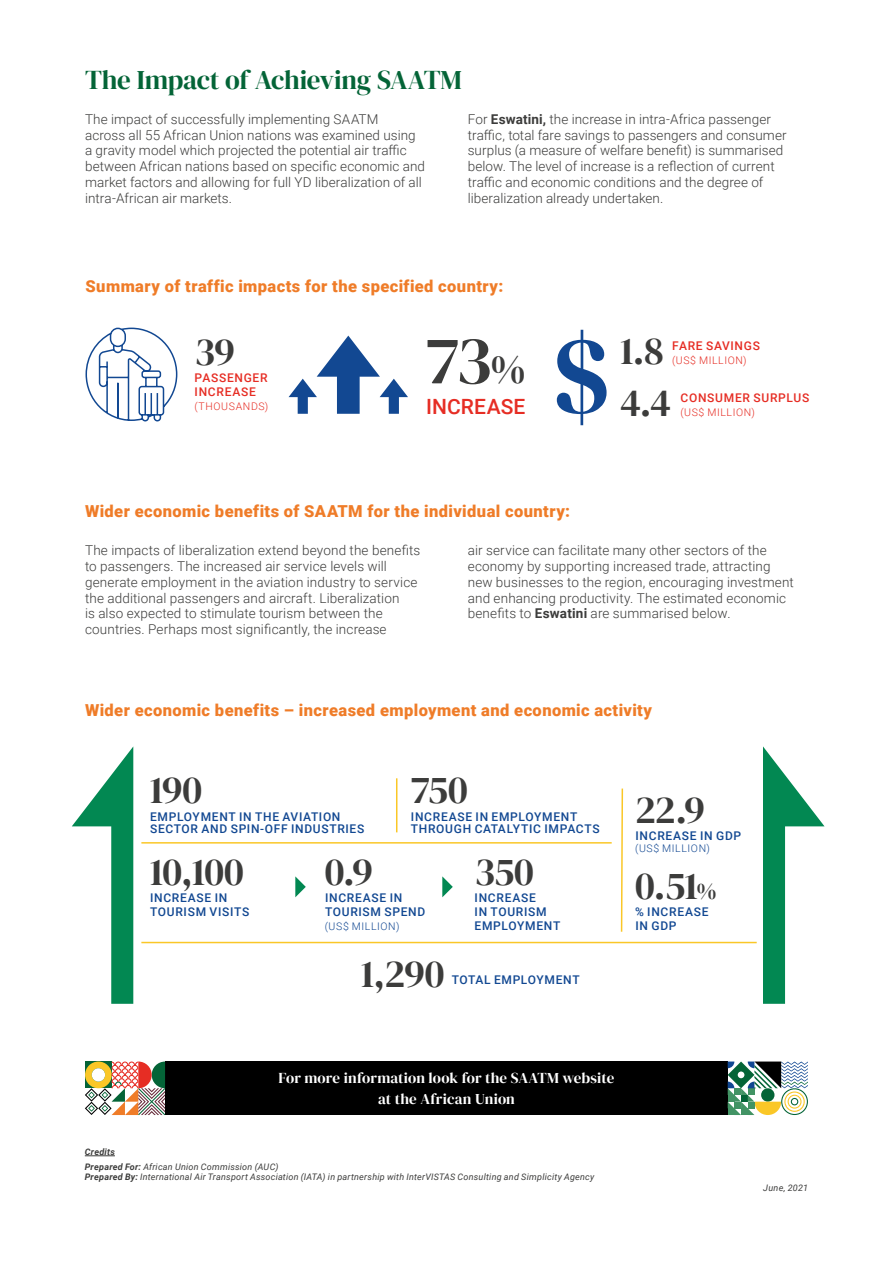
<style>
.page{position:relative;width:893px;height:1263px;background:#fff}
.page>*{position:absolute;margin:0;border:0;box-sizing:border-box;transform-origin:0 0}
.t1{font:68.25px "DM Serif Display";color:#3c3c3b}
.t2{font:39px "DM Serif Display";letter-spacing:-.025em;color:#3c3c3b}
.t3{font:27px "DM Serif Display";letter-spacing:-.015em;color:#046437}
.t4{font:500 21px "Roboto";letter-spacing:.005em;color:#e62d24}
.t5{font:900 16.5px "Roboto";letter-spacing:.025em;color:#ef7c28}
.t6{font:15px/21px "DM Serif Display";letter-spacing:.005em;color:#fff;text-align:center}
.t7{font:300 13.5px/15.8px "Roboto";letter-spacing:.01em;color:#3c3c3b}
.t8{font:500 12px/14.1px "Roboto";letter-spacing:.055em;color:#124892}
.t9{font:500 12px/14.1px "Roboto";letter-spacing:.06em;color:#e62d24}
.t10{font:300 10.5px "Roboto";letter-spacing:.06em;color:#e62d24}
.t11{font:300 10.5px "Roboto";letter-spacing:.06em;color:#124892}
.t12{font:italic 9px/14.7px "Roboto";letter-spacing:.025em;color:#3c3c3b}
.s1{font-weight:700}
.s2{font-size:42px}
.s3{font-size:24px}
</style>
<div class="page">
<svg style="left:289px;top:336px;width:119px;height:78px"></svg>
<svg style="left:85px;top:327px;width:93px;height:95px"></svg>
<svg style="left:557px;top:330px;width:50px;height:95px"></svg>
<svg style="left:72px;top:747px;width:61px;height:257px"></svg>
<svg style="left:763px;top:746px;width:61px;height:258px"></svg>
<hr style="left:141px;top:842px;width:471px;height:1px;background:#fac727">
<hr style="left:141px;top:942px;width:616px;height:1px;background:#fac727">
<svg style="left:620px;top:788px;width:4px;height:144px"></svg>
<svg style="left:295px;top:876px;width:11px;height:21px"></svg>
<svg style="left:442px;top:876px;width:11px;height:21px"></svg>
<hr style="left:396px;top:778px;width:1px;height:54px;background:#fac727">
<hr style="left:85px;top:1155px;width:30px;height:1px;background:#3c3c3b">
<div style="left:165px;top:1061px;width:563px;height:54px;background:#000"></div>
<svg style="left:728px;top:1061px;width:80px;height:54px"></svg>
<svg style="left:85px;top:1061px;width:80px;height:54px"></svg>
<h3 class="t3" style="left:85px;top:64px;width:378px">The Impact of Achieving SAATM</h3>
<p class="t7" style="left:85px;top:111px;width:342px">The impact of successfully implementing SAATM<br>across all 55 African Union nations was examined using a gravity model which projected the potential air traffic between African nations based on specific economic and market factors and allowing for full YD liberalization of all intra-African air markets.</p>
<p class="t7" style="left:468px;top:111px;width:320px">For <span class="s1">Eswatini,</span> the increase in intra-Africa passenger traffic, total fare savings to passengers and consumer surplus (a measure of welfare benefit) is summarised below. The level of increase is a reflection of current traffic and economic conditions and the degree of liberalization already undertaken.</p>
<p class="t5" style="left:86px;top:274px;width:419px">Summary of traffic impacts for the specified country:</p>
<h2 class="t2" style="left:194px;top:329px;width:42px">39</h2>
<p class="t9" style="left:195px;top:370px;width:74px">PASSENGER<br>INCREASE</p>
<p class="t10" style="left:194px;top:399px;width:75px">(THOUSANDS)</p>
<h1 class="t1" style="left:426px;top:321px;width:102px">73<span class="s2">%</span></h1>
<h3 class="t4" style="left:426px;top:392px;width:101px">INCREASE</h3>
<h2 class="t2" style="left:620px;top:328px;width:45px">1.8</h2>
<p class="t9" style="left:672px;top:338px;width:89px">FARE SAVINGS</p>
<p class="t10" style="left:672px;top:352px;width:76px">(US$ MILLION)</p>
<h2 class="t2" style="left:620px;top:380px;width:52px">4.4</h2>
<p class="t9" style="left:681px;top:390px;width:130px">CONSUMER SURPLUS</p>
<p class="t10" style="left:680px;top:404px;width:76px">(US$ MILLION)</p>
<p class="t5" style="left:85px;top:500px;width:487px">Wider economic benefits of SAATM for the individual country:</p>
<p class="t7" style="left:85px;top:542px;width:337px">The impacts of liberalization extend beyond the benefits to passengers. The increased air service levels will generate employment in the aviation industry to service the additional passengers and aircraft. Liberalization<br>is also expected to stimulate tourism between the countries. Perhaps most significantly, the increase</p>
<p class="t7" style="left:468px;top:542px;width:328px">air service can facilitate many other sectors of the economy by supporting increased trade, attracting new businesses to the region, encouraging investment and enhancing productivity. The estimated economic benefits to <span class="s1">Eswatini</span> are summarised below.</p>
<p class="t5" style="left:85px;top:698px;width:569px">Wider economic benefits – increased employment and economic activity</p>
<h2 class="t2" style="left:150px;top:767px;width:54px">190</h2>
<p class="t8" style="left:150px;top:810px;width:216px;line-height:12px">EMPLOYMENT IN THE AVIATION<br>SECTOR AND SPIN-OFF INDUSTRIES</p>
<h2 class="t2" style="left:411px;top:767px;width:58px">750</h2>
<p class="t8" style="left:411px;top:810px;width:190px;line-height:12px">INCREASE IN EMPLOYMENT<br>THROUGH CATALYTIC IMPACTS</p>
<h2 class="t2" style="left:150px;top:849px;width:95px">10,100</h2>
<p class="t8" style="left:150px;top:890px;width:101px">INCREASE IN<br>TOURISM VISITS</p>
<h2 class="t2" style="left:325px;top:849px;width:49px">0.9</h2>
<p class="t8" style="left:325px;top:890px;width:102px">INCREASE IN<br>TOURISM SPEND</p>
<p class="t11" style="left:325px;top:919px;width:76px">(US$ MILLION)</p>
<h2 class="t2" style="left:474px;top:849px;width:61px">350</h2>
<p class="t8" style="left:475px;top:890px;width:87px">INCREASE<br>IN TOURISM<br>EMPLOYMENT</p>
<h2 class="t2" style="left:361px;top:951px;width:85px">1,290</h2>
<p class="t8" style="left:452px;top:973px;width:129px">TOTAL EMPLOYMENT</p>
<h2 class="t2" style="left:635px;top:787px;width:71px">22.9</h2>
<p class="t8" style="left:635px;top:828px;width:107px">INCREASE IN GDP</p>
<p class="t11" style="left:635px;top:841px;width:76px">(US$ MILLION)</p>
<h2 class="t2" style="left:635px;top:864px;width:83px">0.51<span class="s3">%</span></h2>
<p class="t8" style="left:635px;top:905px;width:75px">% INCREASE<br>IN GDP</p>
<p class="t6" style="left:279px;top:1068px;width:337px">For more information look for the SAATM website at the African Union</p>
<p class="t12" style="left:85px;top:1144px;width:195px"><span class="s1">Credits<br>Prepared For:</span> African Union Commission (AUC)</p>
<p class="t12" style="left:85px;top:1169px;width:511px"><span class="s1">Prepared By:</span> International Air Transport Association (IATA) in partnership with InterVISTAS Consulting and Simplicity Agency</p>
<p class="t12" style="left:763px;top:1180px;width:46px">June, 2021</p>
</div>
